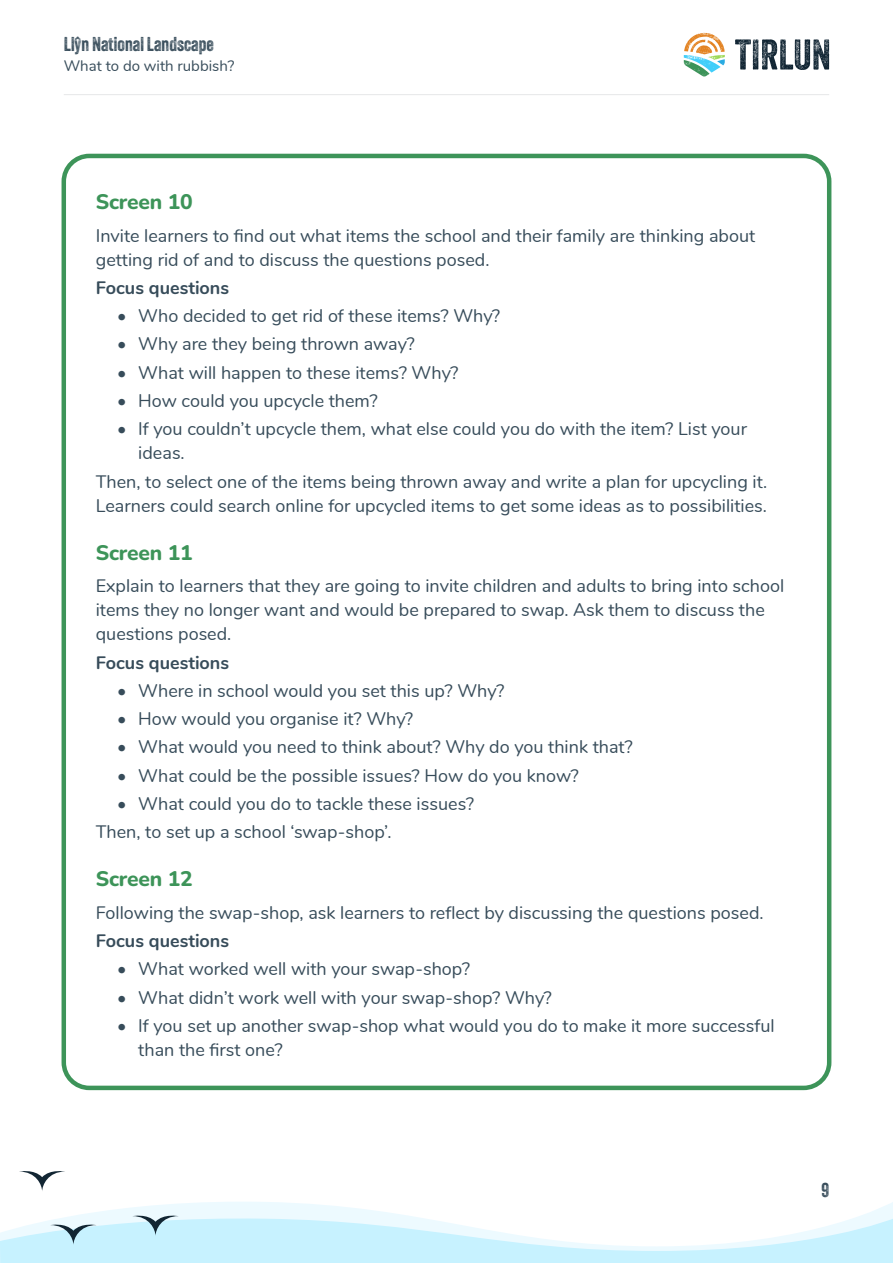
<style>
.page{position:relative;width:893px;height:1263px;background:#fff}
.page>*{position:absolute;margin:0;border:0;box-sizing:border-box;transform-origin:0 0}
.Page_section_heading{font:800 21px "Nunito";letter-spacing:-.01em;color:#3d9459}
.t1{font:19.5px "Veneer Two";color:#374c5a}
.Body_text{font:18px/24px "Nunito";color:#374c5a}
.Body_text-2{font:700 18px "Nunito";color:#374c5a}
.Paragraph_Style_1{font:18px "Nunito";color:#374c5a}
.t2{font:15px "Nunito";color:#374c5a}
</style>
<div class="page">
<svg style="left:735px;top:39px;width:94px;height:31px"></svg>
<svg style="left:684px;top:33px;width:41px;height:44px"></svg>
<hr style="left:64px;top:94px;width:765px;height:1px;background:#e6e7e9">
<svg style="left:93px;top:1202px;width:800px;height:11px"></svg>
<div style="left:62px;top:154px;width:769px;height:936px;border:4px solid #3d9459;border-radius:26px"></div>
<svg style="left:19px;top:1171px;width:46px;height:20px"></svg>
<svg style="left:0;top:1213px;width:893px;height:50px"></svg>
<p class="t1" style="left:64px;top:32px;width:152px">Llŷn National Landscape</p>
<p class="t2" style="left:64px;top:54px;width:172px">What to do with rubbish?</p>
<p class="Page_section_heading" style="left:96px;top:187px;width:98px">Screen 10</p>
<p class="Body_text" style="left:96px;top:222px;width:661px">Invite learners to find out what items the school and their family are thinking about getting rid of and to discuss the questions posed.</p>
<p class="Body_text-2" style="left:96px;top:274px;width:135px">Focus questions</p>
<p class="Body_text" style="left:117px;top:303px;width:385px">• Who decided to get rid of these items? Why?</p>
<p class="Body_text" style="left:117px;top:331px;width:299px">• Why are they being thrown away?</p>
<p class="Body_text" style="left:117px;top:359px;width:343px">• What will happen to these items? Why?</p>
<p class="Body_text" style="left:117px;top:388px;width:262px">• How could you upcycle them?</p>
<p class="Body_text" style="left:138px;top:416px;width:610px;text-indent:-21px">• If you couldn’t upcycle them, what else could you do with the item? List your ideas.</p>
<p class="Body_text" style="left:96px;top:468px;width:673px">Then, to select one of the items being thrown away and write a plan for upcycling it.<br>Learners could search online for upcycled items to get some ideas as to possibilities.</p>
<p class="Page_section_heading" style="left:96px;top:537px;width:98px">Screen 11</p>
<p class="Body_text" style="left:96px;top:573px;width:690px">Explain to learners that they are going to invite children and adults to bring into school items they no longer want and would be prepared to swap. Ask them to discuss the questions posed.</p>
<p class="Body_text-2" style="left:96px;top:649px;width:135px">Focus questions</p>
<p class="Body_text" style="left:117px;top:677px;width:389px">• Where in school would you set this up? Why?</p>
<p class="Body_text" style="left:117px;top:706px;width:298px">• How would you organise it? Why?</p>
<p class="Body_text" style="left:117px;top:734px;width:517px">• What would you need to think about? Why do you think that?</p>
<p class="Body_text" style="left:117px;top:762px;width:463px">• What could be the possible issues? How do you know?</p>
<p class="Body_text" style="left:117px;top:790px;width:359px">• What could you do to tackle these issues?</p>
<p class="Paragraph_Style_1" style="left:96px;top:819px;width:297px">Then, to set up a school ‘swap-shop’.</p>
<p class="Page_section_heading" style="left:96px;top:864px;width:98px">Screen 12</p>
<p class="Body_text" style="left:96px;top:899px;width:669px">Following the swap-shop, ask learners to reflect by discussing the questions posed.</p>
<p class="Body_text-2" style="left:96px;top:927px;width:135px">Focus questions</p>
<p class="Body_text" style="left:117px;top:956px;width:355px">• What worked well with your swap-shop?</p>
<p class="Body_text" style="left:117px;top:984px;width:436px">• What didn’t work well with your swap-shop? Why?</p>
<p class="Body_text" style="left:138px;top:1012px;width:638px;text-indent:-21px">• If you set up another swap-shop what would you do to make it more successful than the first one?</p>
<p class="t1" style="left:821px;top:1178px;width:9px">9</p>
</div>
